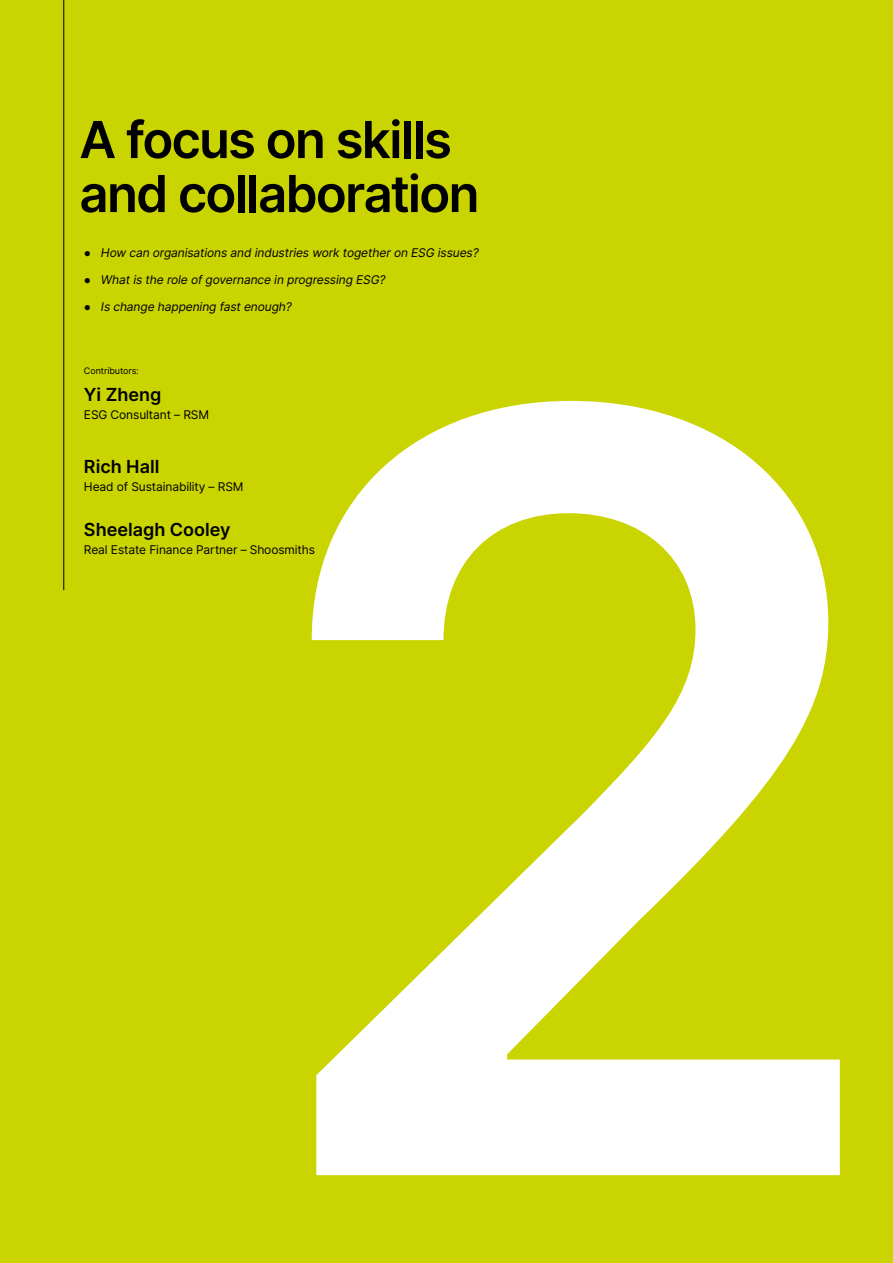
<style>
.page{position:relative;width:893px;height:1263px;background:#cad400}
.page>*{position:absolute;margin:0;border:0;box-sizing:border-box;transform-origin:0 0}
.t1{font:600 1050px "Inter";color:#fff}
.t2{font:600 51px/54px "Inter";letter-spacing:-.035em;color:#000}
.t3{font:600 18px "Inter";color:#000}
.t4{font:italic 12px "Inter";letter-spacing:-.01em;color:#000}
.t5{font:12px "Inter";letter-spacing:-.01em;color:#000}
.t6{font:9px "Inter";letter-spacing:-.01em;color:#000}
.s1{font-family:"Arial";font-weight:700;font-style:normal}
</style>
<div class="page">
<hr style="left:63px;top:0;width:1px;height:590px;background:#000">
<h2 class="t2" style="left:79px;top:111px;width:402px">A focus on skills and collaboration</h2>
<p class="t4" style="left:84px;top:244px;width:396px"><span class="s1">●</span> How can organisations and industries work together on ESG issues?</p>
<p class="t4" style="left:84px;top:271px;width:303px"><span class="s1">●</span> What is the role of governance in progressing ESG?</p>
<p class="t4" style="left:84px;top:298px;width:209px"><span class="s1">●</span> Is change happening fast enough?</p>
<p class="t6" style="left:84px;top:364px;width:56px">Contributors:</p>
<h3 class="t3" style="left:84px;top:381px;width:79px">Yi Zheng</h3>
<p class="t5" style="left:84px;top:406px;width:127px">ESG Consultant – RSM</p>
<h1 class="t1" style="left:248px;top:29px;width:654px">2</h1>
<h3 class="t3" style="left:84px;top:453px;width:77px">Rich Hall</h3>
<p class="t5" style="left:84px;top:478px;width:161px">Head of Sustainability – RSM</p>
<h3 class="t3" style="left:84px;top:516px;width:148px">Sheelagh Cooley</h3>
<p class="t5" style="left:84px;top:541px;width:233px">Real Estate Finance Partner – Shoosmiths</p>
</div>
